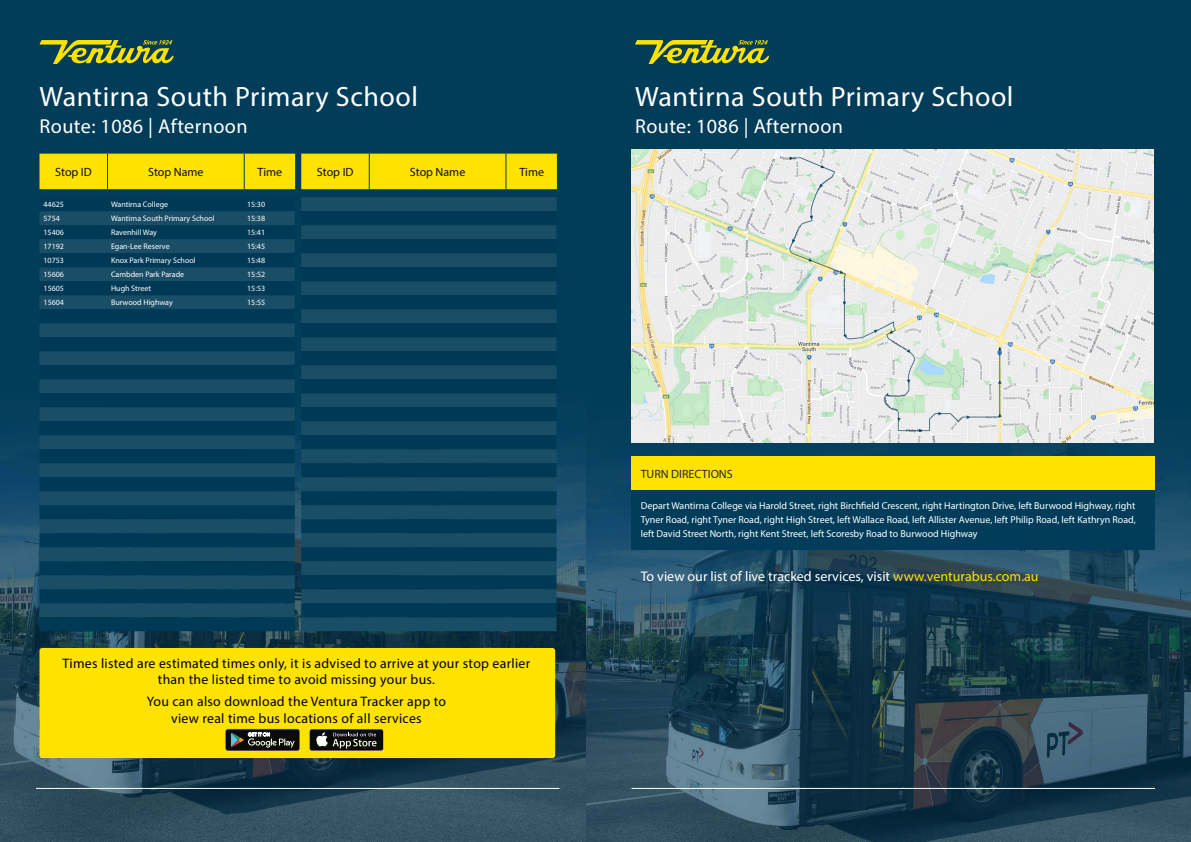
<style>
.page{position:relative;width:1191px;height:842px;background:#fff}
.page>*{position:absolute;margin:0;border:0;box-sizing:border-box;transform-origin:0 0}
.t1{font:28px "Myriad Pro";letter-spacing:.02em;color:#fff}
.t2{font:20.2px "Myriad Pro";letter-spacing:.02em;color:#fff}
.t3{font:14px "Myriad Pro";color:#fff}
.t4{font:13.8px/16.6px "Myriad Pro";letter-spacing:.02em;color:#000;text-align:center}
.t5{font:12px "Myriad Pro";color:#0d0d0d}
.t6{font:12px "Myriad Pro";color:#292829}
.t7{font:10px/14px "Myriad Pro";color:#fff;text-align:justify}
.t8{font:8px "Myriad Pro";color:#fff}
.s1{color:#fee200}
</style>
<div class="page">
<img style="left:0;top:0;width:587px;height:842px">
<hr style="left:36px;top:788px;width:523px;height:1px;background:#fff">
<svg style="left:40px;top:40px;width:134px;height:24px;background:#6f8531"></svg>
<div style="left:40px;top:154px;width:517px;height:35px;background:#fee200"></div>
<hr style="left:369px;top:154px;width:1px;height:35px;background:#013d5b">
<hr style="left:505px;top:154px;width:1px;height:35px;background:#013d5b">
<hr style="left:557px;top:154px;width:1px;height:35px;background:#013d5b">
<svg style="left:40px;top:197px;width:255px;height:42px;background:#083f5a"></svg>
<div style="left:40px;top:239px;width:255px;height:378px;background:#1a4d66"></div>
<svg style="left:40px;top:253px;width:255px;height:322px;background:#0c425c"></svg>
<div style="left:40px;top:589px;width:255px;height:14px;background:#003955"></div>
<div style="left:40px;top:617px;width:255px;height:14px;background:#003955"></div>
<div style="left:301px;top:197px;width:255px;height:434px;background:#1a4d66"></div>
<svg style="left:301px;top:211px;width:255px;height:56px;background:#0c425d"></svg>
<svg style="left:301px;top:267px;width:255px;height:322px;background:#0c425c"></svg>
<div style="left:301px;top:603px;width:255px;height:14px;background:#003955"></div>
<div style="left:39px;top:648px;width:516px;height:110px;background:#fee200;border-radius:3px"></div>
<svg style="left:225px;top:729px;width:75px;height:22px;background:#383b36"></svg>
<div style="left:309px;top:729px;width:74px;height:22px;background:#343533;border-radius:3px"></div>
<div style="left:310px;top:729px;width:73px;height:21px;background:#0a0b09;border-radius:2px"></div>
<svg style="left:316px;top:732px;width:60px;height:16px"></svg>
<img style="left:587px;top:0;width:604px;height:842px">
<hr style="left:631px;top:788px;width:524px;height:1px;background:#fff">
<div style="left:631px;top:457px;width:523px;height:33px;background:#fee200"></div>
<div style="left:631px;top:490px;width:523px;height:59px;background:#013d5b"></div>
<svg style="left:635px;top:40px;width:134px;height:24px;background:#6f8531"></svg>
<img style="left:632px;top:150px;width:521px;height:293px">
<h1 class="t1" style="left:40px;top:79px;width:380px">Wantirna South Primary School</h1>
<h2 class="t2" style="left:40px;top:114px;width:210px">Route: 1086 | Afternoon</h2>
<p class="t5" style="left:55px;top:164px;width:38px">Stop ID</p>
<p class="t5" style="left:148px;top:164px;width:57px">Stop Name</p>
<p class="t5" style="left:258px;top:164px;width:26px">Time</p>
<p class="t5" style="left:317px;top:164px;width:38px">Stop ID</p>
<p class="t5" style="left:410px;top:164px;width:57px">Stop Name</p>
<p class="t5" style="left:519px;top:164px;width:26px">Time</p>
<p class="t8" style="left:44px;top:200px;width:22px">44625</p>
<p class="t8" style="left:111px;top:200px;width:59px">Wantirna College</p>
<p class="t8" style="left:247px;top:200px;width:20px">15:30</p>
<p class="t8" style="left:44px;top:214px;width:18px">5754</p>
<p class="t8" style="left:111px;top:214px;width:105px">Wantirna South Primary School</p>
<p class="t8" style="left:247px;top:214px;width:20px">15:38</p>
<p class="t8" style="left:44px;top:228px;width:22px">15406</p>
<p class="t8" style="left:111px;top:228px;width:47px">Ravenhill Way</p>
<p class="t8" style="left:247px;top:228px;width:20px">15:41</p>
<p class="t8" style="left:44px;top:242px;width:22px">17192</p>
<p class="t8" style="left:111px;top:242px;width:60px">Egan-Lee Reserve</p>
<p class="t8" style="left:247px;top:242px;width:20px">15:45</p>
<p class="t8" style="left:44px;top:256px;width:22px">10753</p>
<p class="t8" style="left:111px;top:256px;width:86px">Knox Park Primary School</p>
<p class="t8" style="left:247px;top:256px;width:20px">15:48</p>
<p class="t8" style="left:44px;top:270px;width:22px">15606</p>
<p class="t8" style="left:111px;top:270px;width:75px">Cambden Park Parade</p>
<p class="t8" style="left:247px;top:270px;width:20px">15:52</p>
<p class="t8" style="left:44px;top:284px;width:22px">15605</p>
<p class="t8" style="left:111px;top:284px;width:41px">Hugh Street</p>
<p class="t8" style="left:247px;top:284px;width:20px">15:53</p>
<p class="t8" style="left:44px;top:298px;width:22px">15604</p>
<p class="t8" style="left:111px;top:298px;width:63px">Burwood Highway</p>
<p class="t8" style="left:247px;top:298px;width:20px">15:55</p>
<h3 class="t4" style="left:63px;top:655px;width:469px">Times listed are estimated times only, it is advised to arrive at your stop earlier than the listed time to avoid missing your bus.</h3>
<h3 class="t4" style="left:147px;top:693px;width:301px">You can also download the Ventura Tracker app to view real time bus locations of all services</h3>
<h1 class="t1" style="left:635px;top:79px;width:380px">Wantirna South Primary School</h1>
<h2 class="t2" style="left:635px;top:114px;width:210px">Route: 1086 | Afternoon</h2>
<p class="t6" style="left:640px;top:466px;width:94px">TURN DIRECTIONS</p>
<p class="t7" style="left:640px;top:499px;width:496px">Depart Wantirna College via Harold Street, right Birchfield Crescent, right Hartington Drive, left Burwood Highway, right Tyner Road, right Tyner Road, right High Street, left Wallace Road, left Allister Avenue, left Philip Road, left Kathryn Road, left David Street North, right Kent Street, left Scoresby Road to Burwood Highway</p>
<h3 class="t3" style="left:640px;top:567px;width:399px">To view our list of live tracked services, visit <span class="s1">www.venturabus.com.au</span></h3>
</div>
